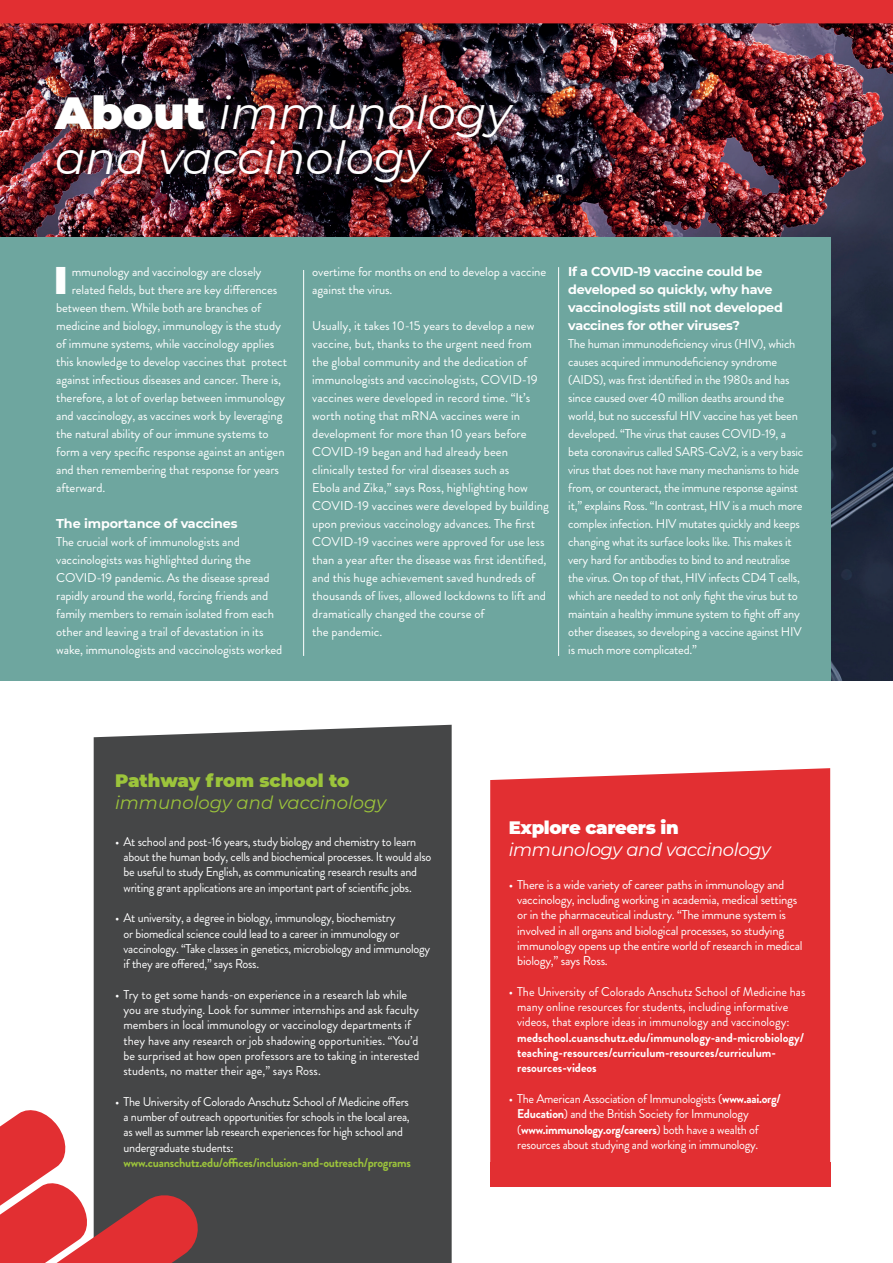
<style>
.page{position:relative;width:893px;height:1263px;background:#fff}
.page>*{position:absolute;margin:0;border:0;box-sizing:border-box;transform-origin:0 0}
.t1{font:italic 45px/45px "Montserrat";color:#fff}
.t2{font:900 38.4px "Montserrat";color:#fff}
.t3{font:italic 18px/21.6px "Montserrat";color:#9cc43b}
.t4{font:italic 18px "Montserrat";letter-spacing:-.02em;color:#fff}
.t5{font:900 18px "Montserrat";letter-spacing:-.02em;color:#fff}
.t6{font:12.75px/18px "Brandon Grotesque";letter-spacing:-.01em;color:#fff}
.t7{font:12.75px/15.3px "Brandon Grotesque";letter-spacing:-.01em;color:#fff;scale:.96 1}
.t8{font:700 12.75px/18px "Montserrat";letter-spacing:-.02em;color:#fff}
.s1{font-weight:900;font-style:normal}
.s2{font-weight:700;color:#9cc43b}
.s3{font-weight:700}
</style>
<div class="page">
<img style="left:0;top:23px;width:893px;height:658px">
<div style="left:0;top:237px;width:830px;height:447px;background:#6ea69f"></div>
<div style="left:0;top:0;width:893px;height:23px;background:#e22f32"></div>
<div style="left:38px;top:77px;width:492px;height:124px;background:#231f20;opacity:.75"></div>
<div style="left:490px;top:768px;width:340px;height:394px;background:#e22f32"></div>
<div style="left:94px;top:725px;width:358px;height:538px;background:#454647"></div>
<div style="left:490px;top:1162px;width:340px;height:24px;background:#e22f32"></div>
<svg style="left:0;top:1106px;width:202px;height:157px"></svg>
<hr style="left:303px;top:270px;width:1px;height:386px;background:#fff">
<hr style="left:558px;top:267px;width:1px;height:389px;background:#fff">
<div style="left:0;top:681px;width:893px;height:34px;background:#fff"></div>
<p class="t1" style="left:55px;top:89px;width:458px"><span class="s1">About</span> immunology and vaccinology</p>
<p class="t2" style="left:54px;top:252px;width:15px">I</p>
<p class="t6" style="left:72px;top:263px;width:191px">mmunology and vaccinology are closely</p>
<p class="t6" style="left:72px;top:281px;width:207px">related fields, but there are key differences</p>
<p class="t6" style="left:56px;top:299px;width:206px">between them. While both are branches of</p>
<p class="t6" style="left:56px;top:317px;width:226px">medicine and biology, immunology is the study</p>
<p class="t6" style="left:56px;top:335px;width:220px">of immune systems, while vaccinology applies</p>
<p class="t6" style="left:56px;top:353px;width:232px">this knowledge to develop vaccines that protect</p>
<p class="t6" style="left:56px;top:371px;width:226px">against infectious diseases and cancer. There is,</p>
<p class="t6" style="left:56px;top:389px;width:230px">therefore, a lot of overlap between immunology</p>
<p class="t6" style="left:56px;top:407px;width:228px">and vaccinology, as vaccines work by leveraging</p>
<p class="t6" style="left:56px;top:425px;width:214px">the natural ability of our immune systems to</p>
<p class="t6" style="left:56px;top:443px;width:230px">form a very specific response against an antigen</p>
<p class="t6" style="left:56px;top:461px;width:224px">and then remembering that response for years</p>
<p class="t6" style="left:56px;top:479px;width:51px">afterward.</p>
<p class="t8" style="left:56px;top:514px;width:183px">The importance of vaccines</p>
<p class="t6" style="left:56px;top:533px;width:228px">The crucial work of immunologists and vaccinologists was highlighted during the COVID-19 pandemic. As the disease spread rapidly around the world, forcing friends and family members to remain isolated from each other and leaving a trail of devastation in its wake, immunologists and vaccinologists worked</p>
<p class="t6" style="left:312px;top:263px;width:236px">overtime for months on end to develop a vaccine against the virus.</p>
<p class="t6" style="left:312px;top:317px;width:238px">Usually, it takes 10-15 years to develop a new vaccine, but, thanks to the urgent need from the global community and the dedication of immunologists and vaccinologists, COVID-19 vaccines were developed in record time. “It’s worth noting that mRNA vaccines were in development for more than 10 years before COVID-19 began and had already been clinically tested for viral diseases such as<br>Ebola and Zika,” says Ross, highlighting how COVID-19 vaccines were developed by building upon previous vaccinology advances. The first COVID-19 vaccines were approved for use less than a year after the disease was first identified, and this huge achievement saved hundreds of thousands of lives, allowed lockdowns to lift and dramatically changed the course of<br>the pandemic.</p>
<p class="t8" style="left:568px;top:262px;width:216px">If a COVID-19 vaccine could be developed so quickly, why have vaccinologists still not developed vaccines for other viruses?</p>
<p class="t6" style="left:568px;top:335px;width:237px">The human immunodeficiency virus (HIV), which causes acquired immunodeficiency syndrome (AIDS), was first identified in the 1980s and has since caused over 40 million deaths around the world, but no successful HIV vaccine has yet been developed. “The virus that causes COVID-19, a beta coronavirus called SARS-CoV2, is a very basic virus that does not have many mechanisms to hide from, or counteract, the immune response against it,” explains Ross. “In contrast, HIV is a much more complex infection. HIV mutates quickly and keeps changing what its surface looks like. This makes it very hard for antibodies to bind to and neutralise the virus. On top of that, HIV infects CD4 T cells, which are needed to not only fight the virus but to maintain a healthy immune system to fight off any other diseases, so developing a vaccine against HIV is much more complicated.”</p>
<p class="t3" style="left:115px;top:769px;width:273px"><span class="s1">Pathway from school to </span>immunology and vaccinology</p>
<p class="t7" style="left:124px;top:834px;width:322px;text-indent:-9px">• At school and post-16 years, study biology and chemistry to learn about the human body, cells and biochemical processes. It would also be useful to study English, as communicating research results and writing grant applications are an important part of scientific jobs.</p>
<p class="t7" style="left:124px;top:910px;width:321px;text-indent:-9px">• At university, a degree in biology, immunology, biochemistry<br>or biomedical science could lead to a career in immunology or vaccinology. “Take classes in genetics, microbiology and immunology if they are offered,” says Ross.</p>
<p class="t6" style="left:124px;top:987px;width:297px;line-height:15.3px;text-indent:-9px">• Try to get some hands-on experience in a research lab while you are studying. Look for summer internships and ask faculty members in local immunology or vaccinology departments if they have any research or job shadowing opportunities. “You’d be surprised at how open professors are to taking in interested students, no matter their age,” says Ross.</p>
<p class="t7" style="left:124px;top:1094px;width:301px;text-indent:-9px">• The University of Colorado Anschutz School of Medicine offers a number of outreach opportunities for schools in the local area, as well as summer lab research experiences for high school and undergraduate students: <span class="s2">www.cuanschutz.edu/offices/inclusion-and-outreach/programs</span></p>
<p class="t5" style="left:509px;top:814px;width:172px">Explore careers in</p>
<p class="t4" style="left:509px;top:837px;width:264px">immunology and vaccinology</p>
<p class="t6" style="left:517px;top:877px;width:287px;line-height:15.3px;text-indent:-9px">• There is a wide variety of career paths in immunology and vaccinology, including working in academia, medical settings or in the pharmaceutical industry. “The immune system is involved in all organs and biological processes, so studying immunology opens up the entire world of research in medical biology,” says Ross.</p>
<p class="t7" style="left:517px;top:984px;width:302px;text-indent:-9px">• The University of Colorado Anschutz School of Medicine has many online resources for students, including informative videos, that explore ideas in immunology and vaccinology: <span class="s3">medschool.cuanschutz.edu/immunology-and-microbiology/ teaching-resources/curriculum-resources/curriculum&shy;resources-videos</span></p>
<p class="t7" style="left:517px;top:1091px;width:276px;text-indent:-9px">• The American Association of Immunologists (<span class="s3">www.aai.org/ Education</span>) and the British Society for Immunology (<span class="s3">www.immunology.org/careers</span>) both have a wealth of resources about studying and working in immunology.</p>
</div>
